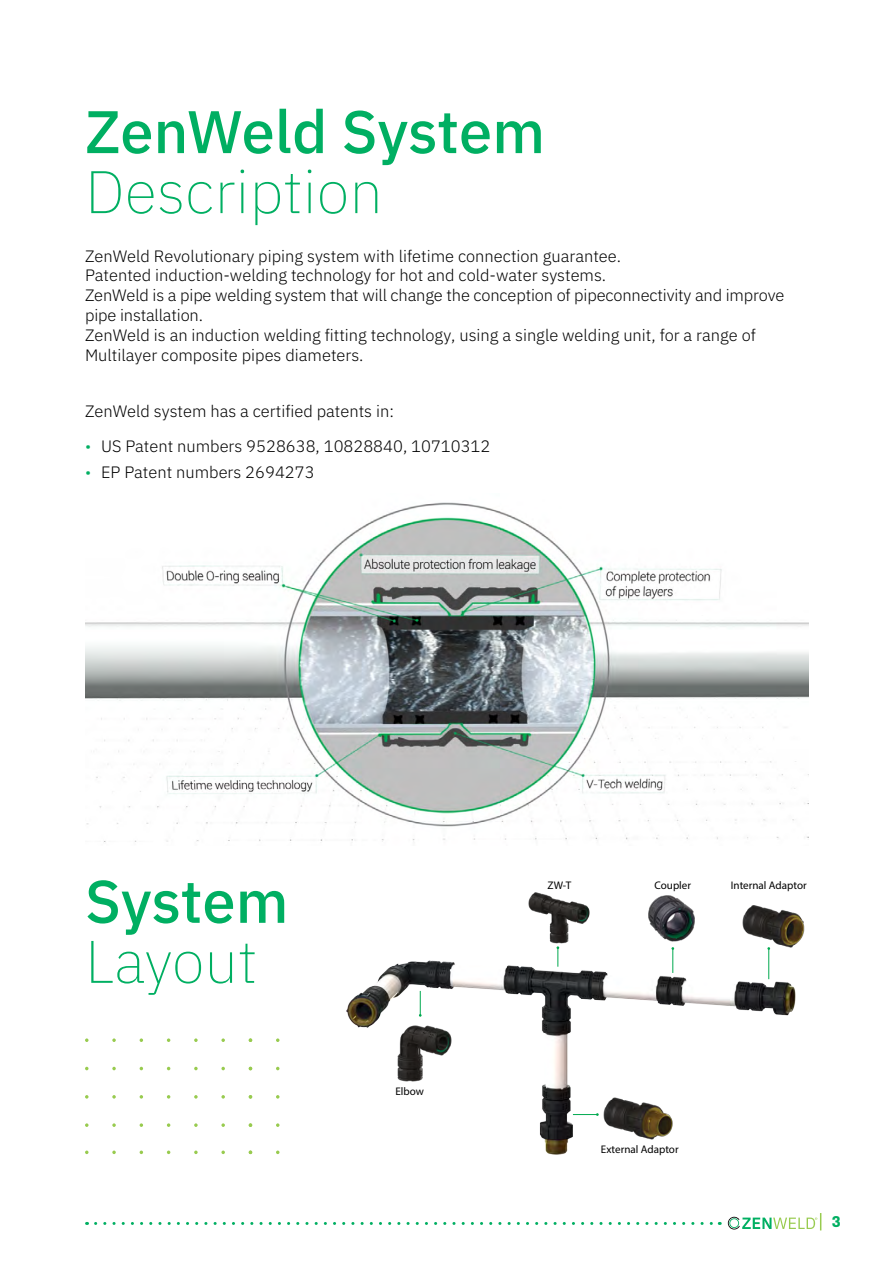
<style>
.page{position:relative;width:893px;height:1263px;background:#fff}
.page>*{position:absolute;margin:0;border:0;box-sizing:border-box;transform-origin:0 0}
.t1{font:500 60px "IBM Plex Sans";letter-spacing:-.005em;color:#00af62}
.t2{font:200 60px "IBM Plex Sans";color:#00af62}
.t3{font:700 18px "Almoni M Lv 5 AAA";color:#00af62}
.t4{font:300 16.5px/19.8px "IBM Plex Sans";color:#000}
.t5{font:11.1px "Myriad Pro";color:#000}
.s1{color:#00af62}
</style>
<div class="page">
<img style="left:85px;top:502px;width:723px;height:340px">
<img style="left:346px;top:948px;width:450px;height:207px">
<img style="left:528px;top:892px;width:65px;height:60px">
<img style="left:740px;top:905px;width:65px;height:61px">
<img style="left:390px;top:1017px;width:67px;height:67px">
<img style="left:602px;top:1075px;width:74px;height:75px">
<img style="left:648px;top:895px;width:47px;height:47px">
<svg style="left:671px;top:947px;width:3px;height:26px"></svg>
<svg style="left:573px;top:1113px;width:26px;height:3px"></svg>
<svg style="left:419px;top:991px;width:3px;height:26px"></svg>
<svg style="left:557px;top:946px;width:2px;height:21px"></svg>
<hr style="left:768px;top:948px;width:1px;height:31px;background:#00a94f">
<svg style="left:167px;top:1038px;width:3px;height:4px"></svg>
<svg style="left:167px;top:1123px;width:3px;height:4px"></svg>
<svg style="left:194px;top:1038px;width:4px;height:4px"></svg>
<svg style="left:194px;top:1067px;width:4px;height:3px"></svg>
<svg style="left:194px;top:1095px;width:4px;height:3px"></svg>
<svg style="left:194px;top:1123px;width:4px;height:4px"></svg>
<svg style="left:221px;top:1038px;width:4px;height:4px"></svg>
<svg style="left:221px;top:1067px;width:4px;height:3px"></svg>
<svg style="left:221px;top:1123px;width:4px;height:4px"></svg>
<svg style="left:85px;top:1038px;width:4px;height:4px"></svg>
<svg style="left:85px;top:1067px;width:4px;height:3px"></svg>
<svg style="left:85px;top:1123px;width:4px;height:4px"></svg>
<svg style="left:112px;top:1038px;width:4px;height:4px"></svg>
<svg style="left:112px;top:1067px;width:4px;height:3px"></svg>
<svg style="left:112px;top:1095px;width:4px;height:3px"></svg>
<svg style="left:112px;top:1123px;width:4px;height:4px"></svg>
<svg style="left:140px;top:1038px;width:3px;height:4px"></svg>
<svg style="left:140px;top:1123px;width:3px;height:4px"></svg>
<svg style="left:249px;top:1038px;width:3px;height:4px"></svg>
<svg style="left:249px;top:1123px;width:3px;height:4px"></svg>
<svg style="left:276px;top:1038px;width:3px;height:4px"></svg>
<svg style="left:276px;top:1123px;width:3px;height:4px"></svg>
<svg style="left:167px;top:1150px;width:3px;height:4px"></svg>
<svg style="left:194px;top:1150px;width:4px;height:4px"></svg>
<svg style="left:221px;top:1150px;width:4px;height:4px"></svg>
<svg style="left:85px;top:1150px;width:4px;height:4px"></svg>
<svg style="left:112px;top:1150px;width:4px;height:4px"></svg>
<svg style="left:140px;top:1150px;width:3px;height:4px"></svg>
<svg style="left:249px;top:1150px;width:3px;height:4px"></svg>
<svg style="left:96px;top:1222px;width:624px;height:3px"></svg>
<svg style="left:728px;top:1213px;width:93px;height:17px"></svg>
<h1 class="t1" style="left:85px;top:85px;width:462px">ZenWeld System</h1>
<h1 class="t2" style="left:85px;top:147px;width:299px">Description</h1>
<p class="t4" style="left:85px;top:244px;width:701px">ZenWeld Revolutionary piping system with lifetime connection guarantee.<br>Patented induction-welding technology for hot and cold-water systems.<br>ZenWeld is a pipe welding system that will change the conception of pipeconnectivity and improve pipe installation.<br>ZenWeld is an induction welding fitting technology, using a single welding unit, for a range of Multilayer composite pipes diameters.</p>
<p class="t4" style="left:85px;top:400px;width:310px">ZenWeld system has a certified patents in:</p>
<p class="t4" style="left:85px;top:435px;width:407px"><span class="s1">•</span> US Patent numbers 9528638, 10828840, 10710312</p>
<p class="t4" style="left:85px;top:461px;width:231px"><span class="s1">•</span> EP Patent numbers 2694273</p>
<h1 class="t1" style="left:85px;top:855px;width:205px">System</h1>
<h1 class="t2" style="left:85px;top:917px;width:174px">Layout</h1>
<p class="t5" style="left:395px;top:1085px;width:30px">Elbow</p>
<p class="t5" style="left:548px;top:879px;width:25px">ZW-T</p>
<p class="t5" style="left:655px;top:879px;width:38px">Coupler</p>
<p class="t5" style="left:731px;top:879px;width:77px">Internal Adaptor</p>
<p class="t5" style="left:601px;top:1143px;width:79px">External Adaptor</p>
<p class="t3" style="left:832px;top:1210px;width:10px">3</p>
</div>
